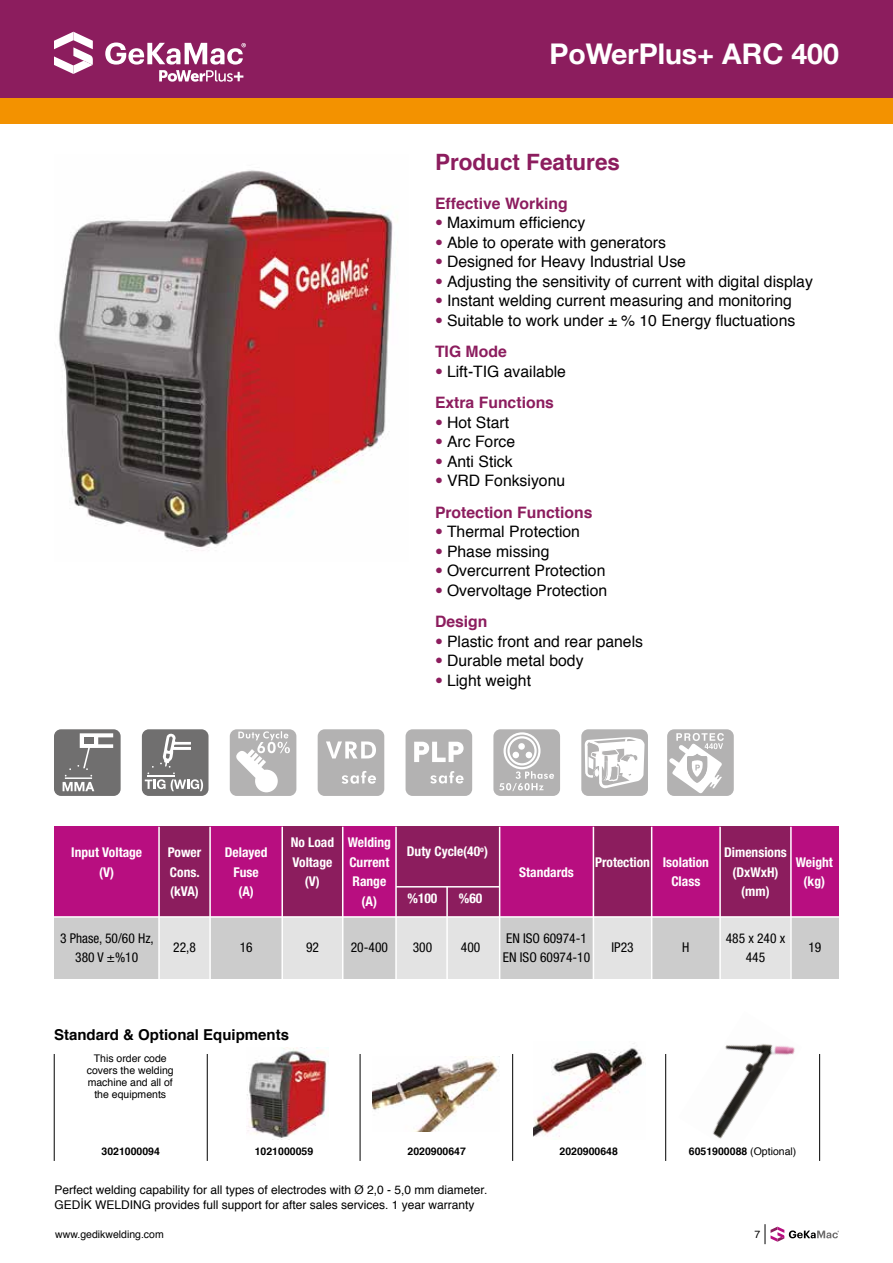
<style>
.page{position:relative;width:893px;height:1263px;background:#fff}
.page>*{position:absolute;margin:0;border:0;box-sizing:border-box;transform-origin:0 0}
.t1{font:700 28.5px "Helvetica Neue";color:#fff}
.t2{font:700 22.5px "Helvetica";color:#8c1d5e}
.t3{font:15.75px/31.5px "Helvetica";color:#000}
.t4{font:700 15.75px/31.5px "Helvetica";color:#8c1d5e}
.t5{font:700 15px "Helvetica";color:#000}
.t6{font:700 condensed 13.5px/19.5px "Helvetica Neue LT Std";color:#fff;text-align:center}
.t7{font:condensed 13.5px/19.5px "Helvetica Neue LT Std";color:#000;text-align:center}
.t8{font:12px/15px "Helvetica";color:#000}
.t9{font:10.5px/12px "Helvetica";color:#000;text-align:center}
.t10{font:700 10.5px "Helvetica";color:#000}
.s1{font-family:"Helvetica Neue LT Std";font-stretch:condensed;color:#8c1d5e}
.s2{font-weight:700;color:#8c1d5e}
.s3{font-family:"Helvetica Neue LT Std";font-weight:400;font-stretch:condensed}
.s4{font-weight:400;color:#000}
.s5{font-weight:400}
</style>
<div class="page">
<svg style="left:765px;top:1224px;width:74px;height:20px"></svg>
<img style="left:713px;top:1044px;width:82px;height:95px">
<img style="left:533px;top:1043px;width:113px;height:94px">
<div style="left:0;top:0;width:893px;height:98px;background:#8c1d5e"></div>
<hr style="left:54px;top:1054px;width:1px;height:107px;background:#000">
<hr style="left:207px;top:1054px;width:1px;height:107px;background:#000">
<hr style="left:360px;top:1054px;width:1px;height:107px;background:#000">
<hr style="left:512px;top:1054px;width:1px;height:107px;background:#000">
<hr style="left:665px;top:1054px;width:1px;height:107px;background:#000">
<hr style="left:819px;top:1054px;width:1px;height:107px;background:#000">
<img style="left:372px;top:1056px;width:128px;height:76px">
<img style="left:59px;top:170px;width:339px;height:381px">
<img style="left:247px;top:1048px;width:81px;height:90px">
<div style="left:54px;top:917px;width:785px;height:61px;background:#e3e3e3"></div>
<div style="left:54px;top:917px;width:105px;height:61px;background:#ccc"></div>
<div style="left:210px;top:917px;width:72px;height:61px;background:#ccc"></div>
<div style="left:343px;top:917px;width:53px;height:61px;background:#ccc"></div>
<div style="left:500px;top:917px;width:93px;height:61px;background:#ccc"></div>
<div style="left:652px;top:917px;width:68px;height:61px;background:#ccc"></div>
<div style="left:791px;top:917px;width:48px;height:61px;background:#ccc"></div>
<div style="left:54px;top:827px;width:785px;height:90px;background:#8c1d5e"></div>
<div style="left:54px;top:827px;width:105px;height:90px;background:#b80e80"></div>
<div style="left:210px;top:827px;width:72px;height:90px;background:#b80e80"></div>
<div style="left:343px;top:827px;width:53px;height:90px;background:#b80e80"></div>
<div style="left:500px;top:827px;width:93px;height:90px;background:#b80e80"></div>
<div style="left:652px;top:827px;width:68px;height:90px;background:#b80e80"></div>
<div style="left:791px;top:827px;width:48px;height:90px;background:#b80e80"></div>
<hr style="left:54px;top:916px;width:785px;height:2px;background:#fff">
<hr style="left:158px;top:827px;width:2px;height:152px;background:#fff">
<hr style="left:209px;top:827px;width:2px;height:152px;background:#fff">
<hr style="left:281px;top:827px;width:2px;height:152px;background:#fff">
<hr style="left:342px;top:827px;width:1px;height:152px;background:#fff">
<hr style="left:395px;top:827px;width:2px;height:152px;background:#fff">
<hr style="left:499px;top:827px;width:1px;height:152px;background:#fff">
<hr style="left:593px;top:827px;width:1px;height:152px;background:#fff">
<hr style="left:651px;top:827px;width:1px;height:152px;background:#fff">
<hr style="left:719px;top:827px;width:2px;height:152px;background:#fff">
<hr style="left:790px;top:827px;width:2px;height:152px;background:#fff">
<div style="left:230px;top:729px;width:66px;height:67px;background:#b3b2b2;border-radius:7px"></div>
<svg style="left:236px;top:731px;width:54px;height:61px"></svg>
<div style="left:318px;top:729px;width:66px;height:67px;background:#b3b2b2;border-radius:7px"></div>
<svg style="left:326px;top:741px;width:50px;height:17px"></svg>
<svg style="left:342px;top:771px;width:34px;height:13px"></svg>
<div style="left:406px;top:729px;width:66px;height:67px;background:#b3b2b2;border-radius:7px"></div>
<svg style="left:430px;top:771px;width:34px;height:12px"></svg>
<svg style="left:414px;top:742px;width:50px;height:20px"></svg>
<div style="left:493px;top:729px;width:67px;height:67px;background:#b3b2b2;border-radius:7px"></div>
<svg style="left:499px;top:771px;width:55px;height:20px"></svg>
<div style="left:504px;top:732px;width:36px;height:37px;border:2px solid #fff;border-radius:50%"></div>
<svg style="left:508px;top:737px;width:28px;height:27px"></svg>
<div style="left:507px;top:736px;width:30px;height:29px;border:2px solid #fff;border-radius:50%"></div>
<div style="left:512px;top:752px;width:7px;height:6px;background:#fff;border-radius:50%"></div>
<svg style="left:526px;top:752px;width:6px;height:6px"></svg>
<div style="left:518px;top:743px;width:7px;height:7px;background:#fff;border-radius:50%"></div>
<div style="left:581px;top:729px;width:67px;height:67px;background:#b3b2b2;border-radius:7px"></div>
<svg style="left:585px;top:737px;width:59px;height:51px"></svg>
<svg style="left:54px;top:729px;width:67px;height:67px"></svg>
<div style="left:142px;top:729px;width:67px;height:67px;background:#706f6f;border-radius:7px"></div>
<svg style="left:145px;top:734px;width:58px;height:57px"></svg>
<div style="left:0;top:98px;width:893px;height:25px;background:#f39200"></div>
<svg style="left:54px;top:32px;width:39px;height:42px"></svg>
<svg style="left:105px;top:42px;width:141px;height:40px"></svg>
<hr style="left:446px;top:887px;width:2px;height:92px;background:#fff">
<hr style="left:396px;top:886px;width:103px;height:1px;background:#fff">
<div style="left:667px;top:729px;width:67px;height:67px;background:#b3b2b2;border-radius:7px"></div>
<svg style="left:669px;top:733px;width:55px;height:61px"></svg>
<h1 class="t1" style="left:549px;top:32px;width:291px">PoWerPlus+ ARC 400</h1>
<h2 class="t2" style="left:435px;top:143px;width:187px">Product Features</h2>
<p class="t4" style="left:435px;top:187px;width:134px">Effective Working</p>
<p class="t3" style="left:435px;top:207px;width:152px"><span class="s1">•</span> Maximum efficiency</p>
<p class="t3" style="left:435px;top:227px;width:232px"><span class="s1">•</span> Able to operate with generators</p>
<p class="t3" style="left:435px;top:246px;width:252px"><span class="s1">•</span> Designed for Heavy Industrial Use</p>
<p class="t3" style="left:435px;top:266px;width:379px"><span class="s1">•</span> Adjusting the sensitivity of current with digital display</p>
<p class="t3" style="left:435px;top:285px;width:358px"><span class="s1">•</span> Instant welding current measuring and monitoring</p>
<p class="t3" style="left:435px;top:305px;width:362px"><span class="s1">•</span> Suitable to work under ± % 10 Energy fluctuations<br><span class="s2">TIG Mode</span></p>
<p class="t3" style="left:435px;top:356px;width:133px"><span class="s1">•</span> Lift-TIG available<br><span class="s2">Extra Functions</span></p>
<p class="t3" style="left:435px;top:407px;width:76px"><span class="s1">•</span> Hot Start</p>
<p class="t3" style="left:435px;top:426px;width:82px"><span class="s1">•</span> Arc Force</p>
<p class="t3" style="left:435px;top:446px;width:79px"><span class="s1">•</span> Anti Stick</p>
<p class="t4" style="left:435px;top:465px;width:159px"><span class="s3">•</span> <span class="s4">VRD Fonksiyonu<br></span>Protection Functions</p>
<p class="t3" style="left:435px;top:516px;width:147px"><span class="s1">•</span> Thermal Protection</p>
<p class="t3" style="left:435px;top:536px;width:116px"><span class="s1">•</span> Phase missing</p>
<p class="t3" style="left:435px;top:555px;width:172px"><span class="s1">•</span> Overcurrent Protection</p>
<p class="t3" style="left:435px;top:575px;width:174px"><span class="s1">•</span> Overvoltage Protection<br><span class="s2">Design</span></p>
<p class="t3" style="left:435px;top:626px;width:210px"><span class="s1">•</span> Plastic front and rear panels</p>
<p class="t3" style="left:435px;top:645px;width:150px"><span class="s1">•</span> Durable metal body</p>
<p class="t3" style="left:435px;top:665px;width:98px"><span class="s1">•</span> Light weight</p>
<p class="t6" style="left:71px;top:842px;width:72px">Input Voltage (V)</p>
<p class="t6" style="left:225px;top:842px;width:44px">Delayed<br>Fuse (A)</p>
<p class="t6" style="left:291px;top:833px;width:45px">No Load<br>Voltage (V)</p>
<p class="t6" style="left:348px;top:833px;width:44px">Welding<br>Current<br>Range (A)</p>
<p class="t6" style="left:407px;top:842px;width:83px">Duty Cycle(40<sup>o</sup>)</p>
<p class="t6" style="left:168px;top:842px;width:35px;text-align:justify">Power Cons. (kVA)</p>
<p class="t6" style="left:407px;top:889px;width:31px">%100</p>
<p class="t6" style="left:459px;top:889px;width:25px">%60</p>
<p class="t6" style="left:519px;top:862px;width:56px">Standards</p>
<p class="t6" style="left:671px;top:852px;width:39px;text-align:left;text-indent:-76px">Protection Isolation<br>Class</p>
<p class="t6" style="left:724px;top:842px;width:64px">Dimensions (DxWxH) (mm)</p>
<p class="t6" style="left:796px;top:852px;width:39px">Weight (kg)</p>
<p class="t7" style="left:60px;top:928px;width:95px">3 Phase, 50/60 Hz,<br>380 V ±%10</p>
<p class="t7" style="left:173px;top:938px;width:24px">22,8</p>
<p class="t7" style="left:240px;top:938px;width:14px">16</p>
<p class="t7" style="left:306px;top:938px;width:14px">92</p>
<p class="t7" style="left:351px;top:938px;width:39px">20-400</p>
<p class="t7" style="left:413px;top:938px;width:21px">300</p>
<p class="t7" style="left:461px;top:938px;width:21px">400</p>
<p class="t7" style="left:611px;top:938px;width:24px">IP23</p>
<p class="t7" style="left:682px;top:938px;width:9px">H</p>
<p class="t7" style="left:726px;top:928px;width:61px">485 x 240 x<br>445</p>
<p class="t7" style="left:808px;top:938px;width:14px">19</p>
<p class="t7" style="left:503px;top:928px;width:89px;text-align:left">EN ISO 60974-1<br>EN ISO 60974-10</p>
<p class="t5" style="left:54px;top:1023px;width:237px">Standard &amp; Optional Equipments</p>
<p class="t9" style="left:87px;top:1052px;width:88px">This order code covers the welding machine and all of the equipments</p>
<p class="t10" style="left:102px;top:1142px;width:60px">3021000094</p>
<p class="t10" style="left:255px;top:1142px;width:60px">1021000059</p>
<p class="t10" style="left:408px;top:1142px;width:60px">2020900647</p>
<p class="t10" style="left:559px;top:1142px;width:60px">2020900648</p>
<p class="t10" style="left:689px;top:1142px;width:109px">6051900088 <span class="s5">(Optional)</span></p>
<p class="t8" style="left:54px;top:1182px;width:434px">Perfect welding capability for all types of electrodes with Ø 2,0 - 5,0 mm diameter.<br>GEDİK WELDING provides full support for after sales services. 1 year warranty</p>
<p class="t9" style="left:55px;top:1229px;width:110px">www.gedikwelding.com</p>
<p class="t9" style="left:754px;top:1229px;width:7px">7</p>
</div>
